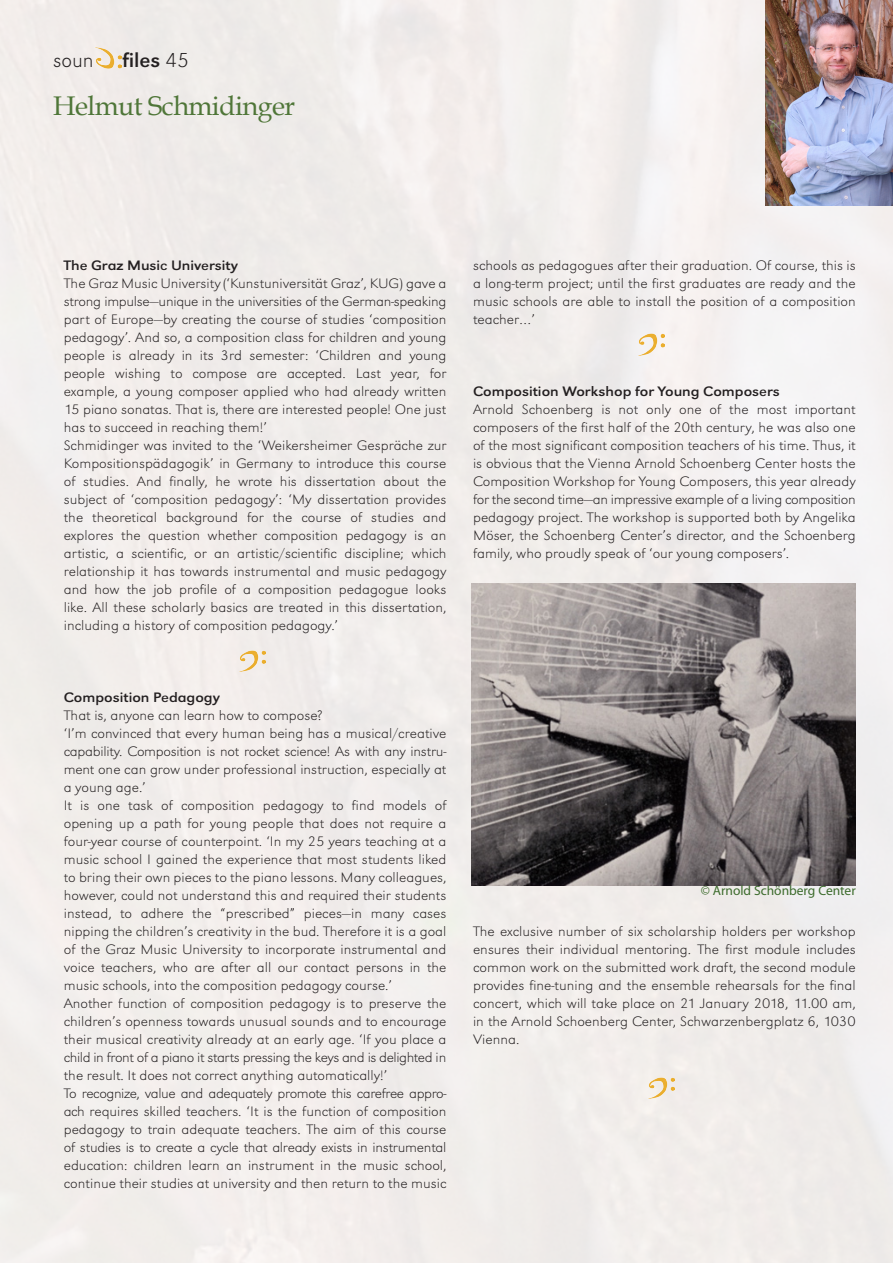
<style>
.page{position:relative;width:893px;height:1263px;background:#f1eeeb}
.page>*{position:absolute;margin:0;border:0;box-sizing:border-box;transform-origin:0 0}
.Hauptüberschrift_1{font:27px "Book Antiqua";letter-spacing:-.02em;color:#4f7638}
.t1{font:expanded 21px "URW Grotesk T";color:#231f20}
.t2{font:21px "URW Grotesk T Extr Ligh Wide";color:#231f20}
.Lauftext{font:14.25px/18px "URW Grotesk T Extr Ligh Extr Wide";color:#231f20;text-align:justify}
.Lauftext-2{font:14.25px "URW Grotesk T Regu Extr Wide";color:#231f20}
.t3{font:13.5px "Myriad";color:#3d6c2d}
.s1{font-family:"URW Grotesk T Extr Ligh Wide";font-stretch:normal}
</style>
<div class="page">
<img style="left:765px;top:0;width:128px;height:206px">
<img style="left:639px;top:334px;width:25px;height:21px">
<img style="left:239px;top:650px;width:26px;height:22px">
<img style="left:472px;top:583px;width:384px;height:302px">
<img style="left:95px;top:47px;width:26px;height:22px">
<img style="left:649px;top:1077px;width:26px;height:22px">
<p class="t2" style="left:53px;top:48px;width:42px">soun</p>
<p class="t1" style="left:122px;top:48px;width:68px">files <span class="s1">45</span></p>
<p class="Hauptüberschrift_1" style="left:53px;top:89px;width:244px">Helmut Schmidinger</p>
<p class="Lauftext-2" style="left:64px;top:257px;width:176px">The Graz Music University</p>
<p class="Lauftext" style="left:64px;top:274px;width:384px">The Graz Music University (‘Kunstuniversität Graz’, KUG) gave a strong impulse—unique in the universities of the German-speaking part of Europe—by creating the course of studies ‘composition pedagogy’. And so, a composition class for children and young people is already in its 3rd semester: ‘Children and young people wishing to compose are accepted. Last year, for example, a young composer applied who had already written 15 piano sonatas. That is, there are interested people! One just has to succeed in reaching them!’</p>
<p class="Lauftext" style="left:64px;top:436px;width:384px">Schmidinger was invited to the ‘Weikersheimer Gespräche zur Kompositionspädagogik’ in Germany to introduce this course of studies. And finally, he wrote his dissertation about the subject of ‘composition pedagogy’: ‘My dissertation provides the theoretical background for the course of studies and explores the question whether composition pedagogy is an artistic, a scientific, or an artistic/scientific discipline; which relationship it has towards instrumental and music pedagogy and how the job profile of a composition pedagogue looks like. All these scholarly basics are treated in this dissertation, including a history of composition pedagogy.’</p>
<p class="Lauftext-2" style="left:64px;top:689px;width:158px">Composition Pedagogy</p>
<p class="Lauftext" style="left:64px;top:706px;width:260px">That is, anyone can learn how to compose?</p>
<p class="Lauftext" style="left:64px;top:724px;width:384px">‘I’m convinced that every human being has a musical/creative capability. Composition is not rocket science! As with any instru&shy;ment one can grow under professional instruction, especially at a young age.’</p>
<p class="Lauftext" style="left:64px;top:796px;width:384px">It is one task of composition pedagogy to find models of opening up a path for young people that does not require a four-year course of counterpoint. ‘In my 25 years teaching at a music school I gained the experience that most students liked to bring their own pieces to the piano lessons. Many colleagues, however, could not understand this and required their students instead, to adhere the “prescribed” pieces—in many cases nipping the children’s creativity in the bud. Therefore it is a goal of the Graz Music University to incorporate instrumental and voice teachers, who are after all our contact persons in the music schools, into the composition pedagogy course.’</p>
<p class="Lauftext" style="left:64px;top:994px;width:384px">Another function of composition pedagogy is to preserve the children’s openness towards unusual sounds and to encourage their musical creativity already at an early age. ‘If you place a child in front of a piano it starts pressing the keys and is delighted in the result. It does not correct anything automatically!’</p>
<p class="Lauftext" style="left:64px;top:1084px;width:384px">To recognize, value and adequately promote this carefree appro&shy;ach requires skilled teachers. ‘It is the function of composition pedagogy to train adequate teachers. The aim of this course of studies is to create a cycle that already exists in instrumental education: children learn an instrument in the music school, continue their studies at university and then return to the music</p>
<p class="Lauftext" style="left:473px;top:256px;width:384px">schools as pedagogues after their graduation. Of course, this is a long-term project; until the first graduates are ready and the music schools are able to install the position of a composition teacher…’</p>
<p class="Lauftext-2" style="left:473px;top:383px;width:308px">Composition Workshop for Young Composers</p>
<p class="Lauftext" style="left:473px;top:400px;width:384px">Arnold Schoenberg is not only one of the most important composers of the first half of the 20th century, he was also one of the most significant composition teachers of his time. Thus, it is obvious that the Vienna Arnold Schoenberg Center hosts the Composition Workshop for Young Composers, this year already for the second time—an impressive example of a living composition pedagogy project. The workshop is supported both by Angelika Möser, the Schoenberg Center’s director, and the Schoenberg family, who proudly speak of ‘our young composers’.</p>
<p class="t3" style="left:701px;top:884px;width:156px">© Arnold Schönberg Center</p>
<p class="Lauftext" style="left:473px;top:922px;width:384px">The exclusive number of six scholarship holders per workshop ensures their individual mentoring. The first module includes common work on the submitted work draft, the second module provides fine-tuning and the ensemble rehearsals for the final concert, which will take place on 21 January 2018, 11.00 am, in the Arnold Schoenberg Center, Schwarzenbergplatz 6, 1030<br>Vienna.</p>
</div>
